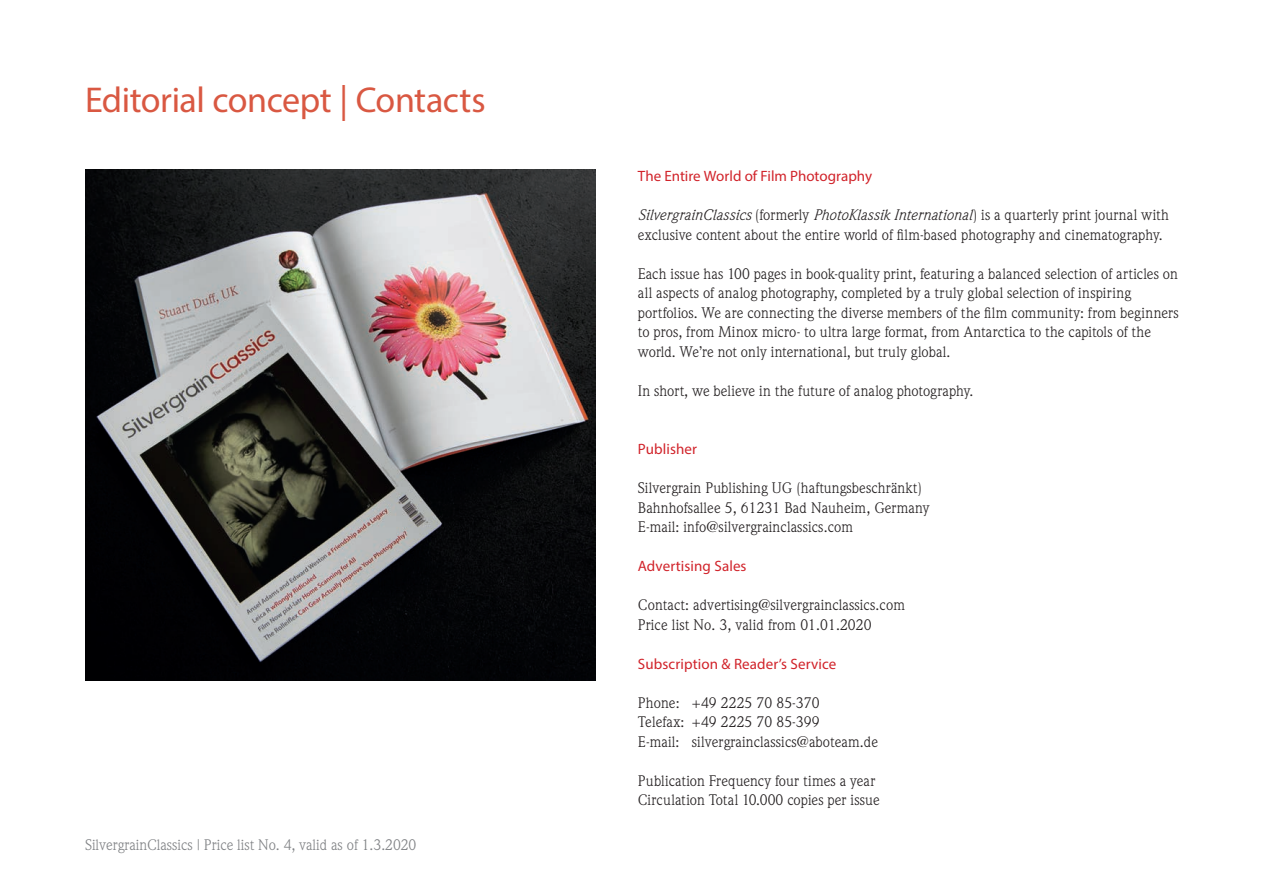
<style>
.page{position:relative;width:1263px;height:893px;background:#fff}
.page>*{position:absolute;margin:0;border:0;box-sizing:border-box;transform-origin:0 0}
.t1{font:36px "Myriad Pro";letter-spacing:-.01em;color:#d95842}
.t2{font:15px/19.5px "Weidemann";letter-spacing:.01em;color:#231f20}
.t3{font:15px "Myriad Pro";letter-spacing:.01em;color:#d1232a}
.t4{font:15px "Weidemann";color:#808285}
.s1{font-style:italic}
</style>
<div class="page">
<img style="left:85px;top:170px;width:510px;height:510px">
<h1 class="t1" style="left:85px;top:78px;width:402px">Editorial concept | Contacts</h1>
<p class="t4" style="left:85px;top:836px;width:333px">SilvergrainClassics | Price list No. 4, valid as of 1.3.2020</p>
<p class="t3" style="left:638px;top:167px;width:236px">The Entire World of Film Photography</p>
<p class="t2" style="left:638px;top:205px;width:533px"><span class="s1">SilvergrainClassics</span> (formerly <span class="s1">PhotoKlassik International</span>) is a quarterly print journal with exclusive content about the entire world of film-based photography and cinematography.</p>
<p class="t2" style="left:638px;top:264px;width:542px">Each issue has 100 pages in book-quality print, featuring a balanced selection of articles on all aspects of analog photography, completed by a truly global selection of inspiring portfolios. We are connecting the diverse members of the film community: from beginners to pros, from Minox micro- to ultra large format, from Antarctica to the capitols of the world. We’re not only international, but truly global.</p>
<p class="t2" style="left:638px;top:381px;width:337px">In short, we believe in the future of analog photography.</p>
<p class="t3" style="left:638px;top:440px;width:61px">Publisher</p>
<p class="t2" style="left:638px;top:478px;width:293px">Silvergrain Publishing UG (haftungsbeschränkt)<br>Bahnhofsallee 5, 61231 Bad Nauheim, Germany<br>E-mail: info@silvergrainclassics.com</p>
<p class="t3" style="left:638px;top:557px;width:110px">Advertising Sales</p>
<p class="t2" style="left:638px;top:595px;width:269px">Contact: advertising@silvergrainclassics.com<br>Price list No. 3, valid from 01.01.2020</p>
<p class="t3" style="left:638px;top:655px;width:200px">Subscription &amp; Reader’s Service</p>
<p class="t2" style="left:638px;top:693px;width:242px">Phone: +49 2225 70 85-370<br>Telefax: +49 2225 70 85-399<br>E-mail: silvergrainclassics@aboteam.de</p>
<p class="t2" style="left:638px;top:771px;width:243px">Publication Frequency four times a year<br>Circulation Total 10.000 copies per issue</p>
</div>
